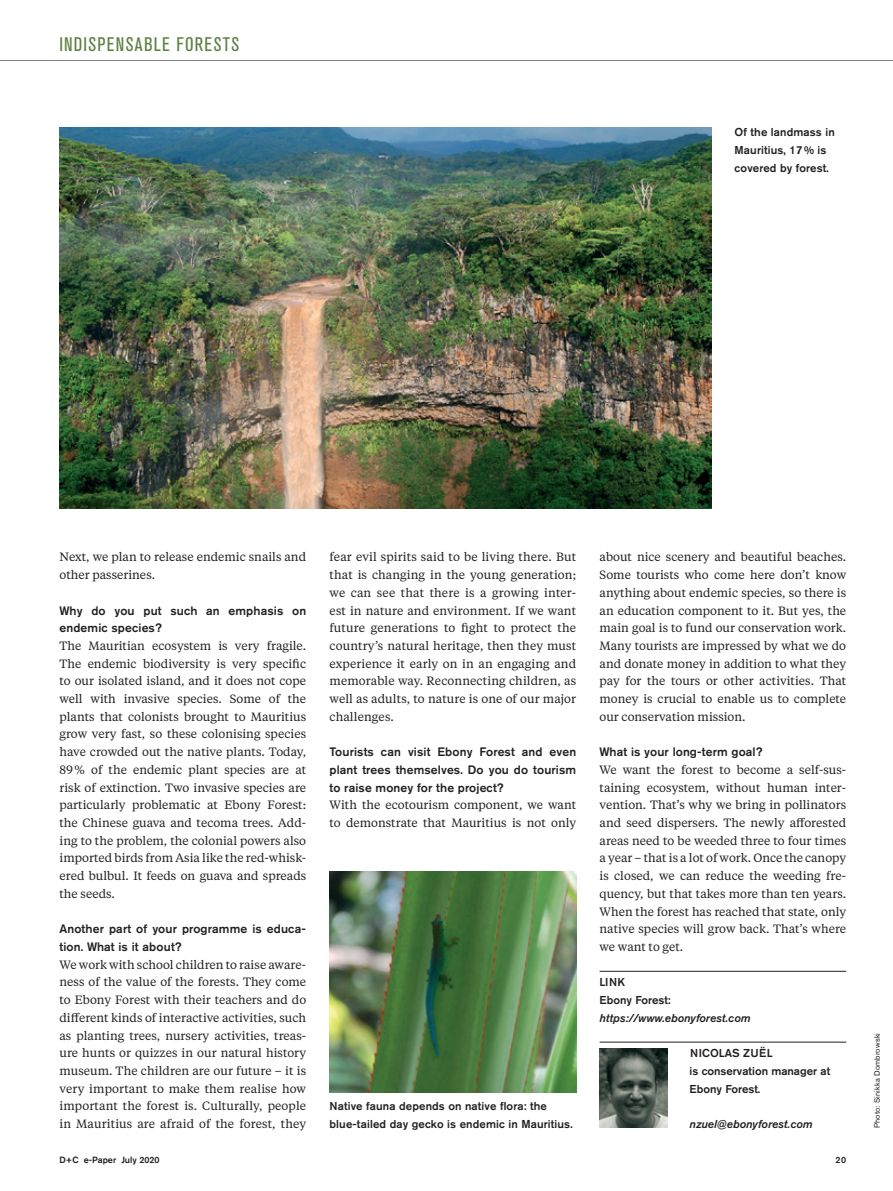
<style>
.page{position:relative;width:893px;height:1191px;background:#fff}
.page>*{position:absolute;margin:0;border:0;box-sizing:border-box;transform-origin:0 0}
.t1{font:condensed 19.5px "Akzidenz Grotesk BE";letter-spacing:.065em;color:#5e8143}
.t2{font:500 12.15px/17.7px "Akzidenz Grotesk BE";letter-spacing:.01em;color:#231f20}
.t3{font:12px/17.7px "Tiempos Text";color:#231f20;text-align:justify}
.t4{font:500 11.4px/17.7px "Akzidenz Grotesk BE";letter-spacing:.01em;color:#231f20}
.t5{font:italic 500 11.4px "Akzidenz Grotesk BE";color:#231f20}
.t6{font:500 9px "Akzidenz Grotesk BE";color:#231f20}
.t7{font:7.8px "Akzidenz Grotesk BE";letter-spacing:.02em;color:#231f20}
</style>
<div class="page">
<hr style="left:0;top:60px;width:893px;height:1px;background:#808285">
<hr style="left:600px;top:971px;width:246px;height:1px;background:#231f20">
<hr style="left:600px;top:1041px;width:246px;height:1px;background:#231f20">
<img style="left:600px;top:1048px;width:67px;height:79px">
<img style="left:60px;top:128px;width:651px;height:380px">
<img style="left:330px;top:871px;width:246px;height:221px">
<h1 class="t1" style="left:60px;top:33px;width:181px">INDISPENSABLE FORESTS</h1>
<p class="t4" style="left:735px;top:123px;width:102px">Of the landmass in<br>Mauritius, 17% is covered by forest.</p>
<p class="t3" style="left:60px;top:548px;width:248px">Next, we plan to release endemic snails and other passerines.</p>
<p class="t2" style="left:60px;top:601px;width:248px">Why do you put such an emphasis on endemic species?</p>
<p class="t3" style="left:60px;top:636px;width:248px">The Mauritian ecosystem is very fragile.<br>The endemic biodiversity is very specific to our isolated island, and it does not cope well with invasive species. Some of the plants that colonists brought to Mauritius grow very fast, so these colonising species have crowded out the native plants. Today, 89% of the endemic plant species are at risk of extinction. Two invasive species are particularly problematic at Ebony Forest: the Chinese guava and tecoma trees. Add&shy;ing to the problem, the colonial powers also imported birds from Asia like the red-whisk&shy;ered bulbul. It feeds on guava and spreads the seeds.</p>
<p class="t2" style="left:60px;top:920px;width:248px">Another part of your programme is educa&shy;tion. What is it about?</p>
<p class="t3" style="left:60px;top:955px;width:248px">We work with school children to raise aware&shy;ness of the value of the forests. They come to Ebony Forest with their teachers and do different kinds of interactive activities, such as planting trees, nursery activities, treas&shy;ure hunts or quizzes in our natural history museum. The children are our future – it is very important to make them realise how important the forest is. Culturally, people in Mauritius are afraid of the forest, they</p>
<p class="t3" style="left:330px;top:548px;width:248px">fear evil spirits said to be living there. But that is changing in the young generation; we can see that there is a growing inter&shy;est in nature and environment. If we want future generations to fight to protect the country’s natural heritage, then they must experience it early on in an engaging and memorable way. Reconnecting children, as well as adults, to nature is one of our major challenges.</p>
<p class="t2" style="left:330px;top:743px;width:248px;text-align:justify">Tourists can visit Ebony Forest and even plant trees themselves. Do you do tourism to raise money for the project?</p>
<p class="t3" style="left:330px;top:795px;width:248px">With the ecotourism component, we want to demonstrate that Mauritius is not only</p>
<p class="t4" style="left:330px;top:1097px;width:245px">Native fauna depends on native flora: the blue-tailed day gecko is endemic in Mauritius.</p>
<p class="t3" style="left:600px;top:548px;width:248px">about nice scenery and beautiful beaches.<br>Some tourists who come here don’t know anything about endemic species, so there is an education component to it. But yes, the main goal is to fund our conservation work.<br>Many tourists are impressed by what we do and donate money in addition to what they pay for the tours or other activities. That money is crucial to enable us to complete our conservation mission.</p>
<p class="t2" style="left:600px;top:743px;width:165px">What is your long-term goal?</p>
<p class="t3" style="left:600px;top:760px;width:248px">We want the forest to become a self-sus&shy;taining ecosystem, without human inter&shy;vention. That’s why we bring in pollinators and seed dispersers. The newly afforested areas need to be weeded three to four times a year – that is a lot of work. Once the canopy is closed, we can reduce the weeding fre&shy;quency, but that takes more than ten years.<br>When the forest has reached that state, only native species will grow back. That’s where we want to get.</p>
<p class="t4" style="left:600px;top:973px;width:73px">LINK<br>Ebony Forest:</p>
<p class="t5" style="left:600px;top:1011px;width:152px">https://www.ebonyforest.com</p>
<p class="t4" style="left:690px;top:1044px;width:142px">NICOLAS ZUËL<br>is conservation manager at<br>Ebony Forest.</p>
<p class="t5" style="left:690px;top:1117px;width:125px">nzuel@ebonyforest.com</p>
<p class="t6" style="left:60px;top:1154px;width:102px">D+C e-Paper July 2020</p>
<p class="t6" style="left:835px;top:1154px;width:12px">20</p>
<p class="t7" style="left:872px;top:1128px;width:96px;rotate:-90deg">Photo: Sinikka Dombrowski</p>
</div>
